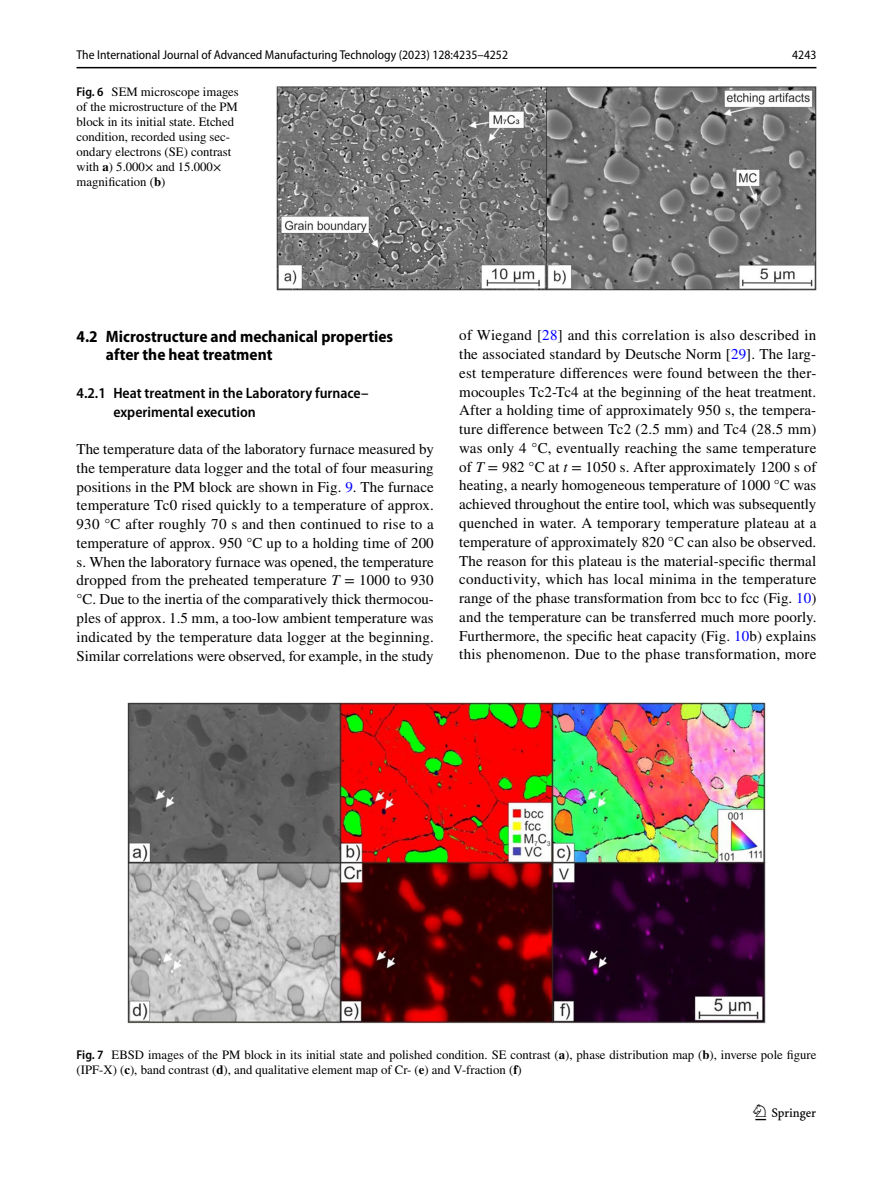
<style>
.page{position:relative;width:893px;height:1187px;background:#fff}
.page>*{position:absolute;margin:0;border:0;box-sizing:border-box;transform-origin:0 0}
.t1{font:22.5px "Springnew Regular 3";color:#000}
.t2{font:700 semi-condensed 16.5px/18.8px "Myriad Pro";color:#000}
.t3{font:15px/18.8px "STIX";letter-spacing:.005em;color:#000;text-align:justify}
.t4{font:600 semi-condensed 15px/18.8px "Myriad Pro";color:#000}
.t5{font:12.75px/15px "STIX";color:#000}
.t6{font:semi-condensed 12.75px "Myriad Pro";color:#000}
.s1{font-family:"Myriad Pro";font-weight:600;font-stretch:semi-condensed}
.s2{font-weight:700}
.s3{color:#00f}
.s4{font-style:italic}
</style>
<div class="page">
<hr style="left:77px;top:67px;width:739px;height:1px;background:#000">
<img style="left:276px;top:87px;width:540px;height:203px">
<img style="left:128px;top:703px;width:637px;height:320px">
<p class="t6" style="left:77px;top:48px;width:433px">The International Journal of Advanced Manufacturing Technology (2023) 128:4235–4252</p>
<p class="t6" style="left:792px;top:48px;width:26px">4243</p>
<p class="t5" style="left:77px;top:85px;width:164px"><span class="s1">Fig. 6</span> SEM microscope images of the microstructure of the PM block in its initial state. Etched condition, recorded using sec&shy;ondary electrons (SE) contrast with <span class="s2">a</span>) 5.000× and 15.000× magnification (<span class="s2">b</span>)</p>
<p class="t2" style="left:106px;top:327px;width:289px;text-indent:-29px">4.2 Microstructure and mechanical properties after the heat treatment</p>
<p class="t4" style="left:113px;top:383px;width:257px;text-indent:-37px">4.2.1 Heat treatment in the Laboratory furnace– experimental execution</p>
<p class="t3" style="left:77px;top:440px;width:359px">The temperature data of the laboratory furnace measured by the temperature data logger and the total of four measuring positions in the PM block are shown in Fig. <span class="s3">9</span>. The furnace temperature Tc0 rised quickly to a temperature of approx.<br>930 °C after roughly 70 s and then continued to rise to a temperature of approx. 950 °C up to a holding time of 200 s. When the laboratory furnace was opened, the temperature dropped from the preheated temperature <span class="s4">T</span> = 1000 to 930 °C. Due to the inertia of the comparatively thick thermocou&shy;ples of approx. 1.5 mm, a too-low ambient temperature was indicated by the temperature data logger at the beginning.<br>Similar correlations were observed, for example, in the study</p>
<p class="t3" style="left:459px;top:327px;width:359px">of Wiegand [<span class="s3">28</span>] and this correlation is also described in the associated standard by Deutsche Norm [<span class="s3">29</span>]. The larg&shy;est temperature differences were found between the ther&shy;mocouples Tc2-Tc4 at the beginning of the heat treatment.<br>After a holding time of approximately 950 s, the tempera&shy;ture difference between Tc2 (2.5 mm) and Tc4 (28.5 mm) was only 4 °C, eventually reaching the same temperature of <span class="s4">T</span> = 982 °C at <span class="s4">t</span> = 1050 s. After approximately 1200 s of heating, a nearly homogeneous temperature of 1000 °C was achieved throughout the entire tool, which was subsequently quenched in water. A temporary temperature plateau at a temperature of approximately 820 °C can also be observed.<br>The reason for this plateau is the material-specific thermal conductivity, which has local minima in the temperature range of the phase transformation from bcc to fcc (Fig. <span class="s3">10</span>) and the temperature can be transferred much more poorly.<br>Furthermore, the specific heat capacity (Fig. <span class="s3">10</span>b) explains this phenomenon. Due to the phase transformation, more</p>
<p class="t5" style="left:77px;top:1047px;width:741px"><span class="s1">Fig. 7</span> EBSD images of the PM block in its initial state and polished condition. SE contrast (<span class="s2">a</span>), phase distribution map (<span class="s2">b</span>), inverse pole figure (IPF-X) (<span class="s2">c</span>), band contrast (<span class="s2">d</span>), and qualitative element map of Cr- (<span class="s2">e</span>) and V-fraction (<span class="s2">f</span>)</p>
<h1 class="t1" style="left:755px;top:1104px;width:62px">1 3</h1>
</div>
